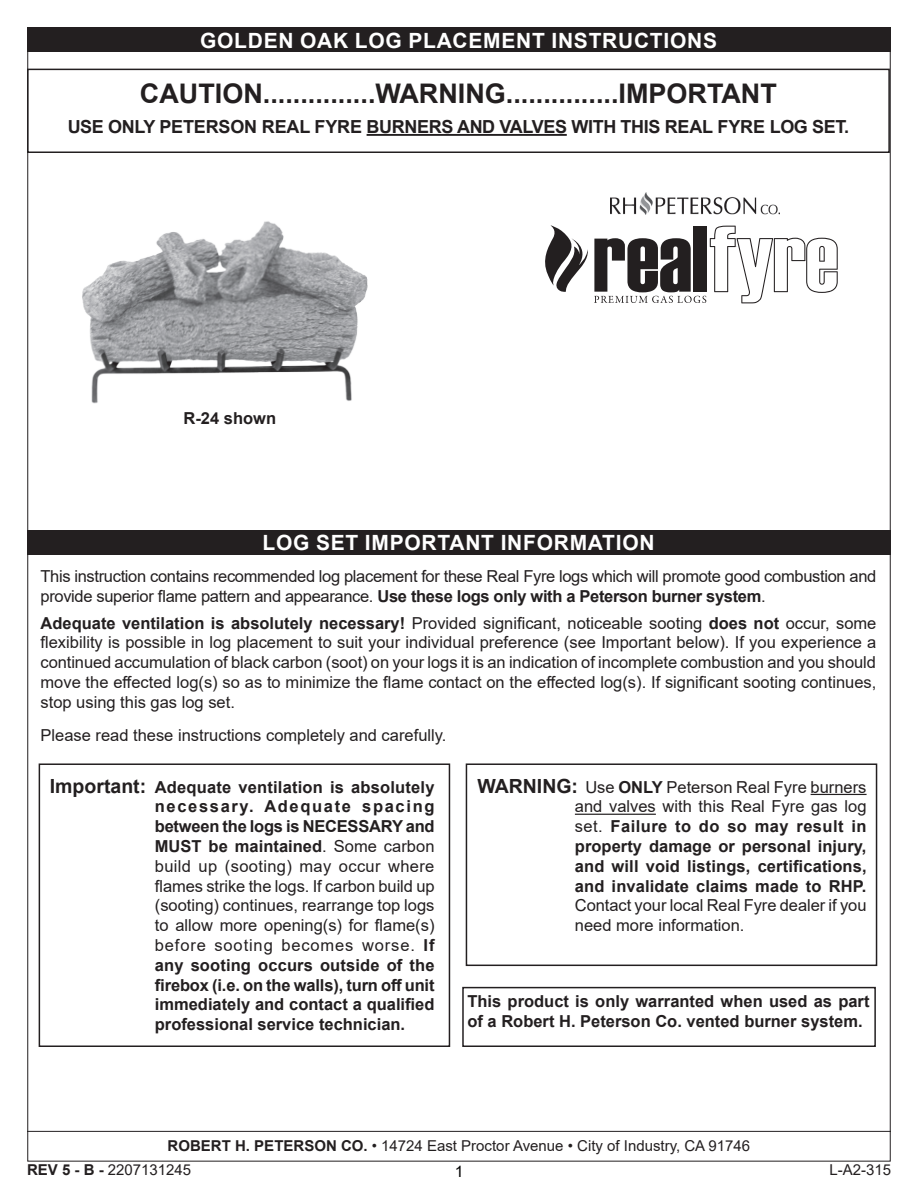
<style>
.page{position:relative;width:918px;height:1188px;background:#fff}
.page>*{position:absolute;margin:0;border:0;box-sizing:border-box;transform-origin:0 0}
.t1{font:700 27px "Arial";color:#231f20}
.t2{font:700 21px "Arial";letter-spacing:.035em;color:#fff}
.t3{font:700 18px "Arial";letter-spacing:-.02em;color:#231f20}
.t4{font:16.5px/19.8px "Arial";letter-spacing:-.005em;color:#231f20}
.t5{font:700 16.5px/19.8px "Arial";color:#231f20;text-align:justify}
.t6{font:15.75px "Arial";color:#000}
.t7{font:15px "Arial";color:#231f20}
.s1{font-weight:700}
.s2{font-size:19.5px}
.s3{font-weight:400}
</style>
<div class="page">
<div style="left:39px;top:763px;width:411px;height:284px;border:2px solid #231f20"></div>
<div style="left:466px;top:763px;width:411px;height:203px;border:2px solid #231f20"></div>
<div style="left:462px;top:987px;width:414px;height:60px;border:2px solid #231f20"></div>
<hr style="left:811px;top:794px;width:56px;height:1px;background:#231f20">
<hr style="left:575px;top:814px;width:81px;height:1px;background:#231f20">
<div style="left:27px;top:69px;width:863px;height:84px;border:2px solid #231f20"></div>
<hr style="left:367px;top:134px;width:200px;height:2px;background:#231f20">
<img style="left:611px;top:192px;width:168px;height:22px">
<svg style="left:545px;top:225px;width:293px;height:78px"></svg>
<div style="left:27px;top:530px;width:863px;height:25px;background:#231f20"></div>
<hr style="left:27px;top:1131px;width:864px;height:1px;background:#231f20">
<img style="left:82px;top:221px;width:286px;height:183px">
<div style="left:27px;top:27px;width:863px;height:25px;background:#231f20"></div>
<p class="t2" style="left:200px;top:26px;width:519px">GOLDEN OAK LOG PLACEMENT INSTRUCTIONS</p>
<h1 class="t1" style="left:140px;top:75px;width:639px">CAUTION...............WARNING...............IMPORTANT</h1>
<p class="t3" style="left:68px;top:114px;width:783px">USE ONLY PETERSON REAL FYRE BURNERS AND VALVES WITH THIS REAL FYRE LOG SET.</p>
<p class="t5" style="left:184px;top:408px;width:94px">R-24 shown</p>
<p class="t2" style="left:263px;top:527px;width:394px">LOG SET IMPORTANT INFORMATION</p>
<p class="t4" style="left:40px;top:566px;width:837px">This instruction contains recommended log placement for these Real Fyre logs which will promote good combustion and provide superior flame pattern and appearance. <span class="s1">Use these logs only with a Peterson burner system</span>.</p>
<p class="t4" style="left:40px;top:613px;width:837px;text-align:justify"><span class="s1">Adequate ventilation is absolutely necessary!</span> Provided significant, noticeable sooting <span class="s1">does not</span> occur, some flexibility is possible in log placement to suit your individual preference (see Important below). If you experience a continued accumulation of black carbon (soot) on your logs it is an indication of incomplete combustion and you should move the effected log(s) so as to minimize the flame contact on the effected log(s). If significant sooting continues, stop using this gas log set.</p>
<p class="t4" style="left:40px;top:725px;width:407px">Please read these instructions completely and carefully.</p>
<p class="t5" style="left:155px;top:777px;width:281px;text-indent:-105px"><span class="s2">Important:</span> Adequate ventilation is absolutely necessary. Adequate spacing between the logs is NECESSARY and MUST be maintained<span class="s3">. Some carbon build up (sooting) may occur where flames strike the logs. If carbon build up (sooting) continues, rearrange top logs to allow more opening(s) for flame(s) before sooting becomes worse.</span> If any sooting occurs outside of the firebox (i.e. on the walls), turn off unit immediately and contact a qualified professional service technician.</p>
<p class="t5" style="left:575px;top:777px;width:293px;text-indent:-98px"><span class="s2">WARNING:</span> <span class="s3">Use</span> ONLY <span class="s3">Peterson Real Fyre burners and valves with this Real Fyre gas log set.</span> Failure to do so may result in property damage or personal injury, and will void listings, certifications, and invalidate claims made to RHP.</p>
<p class="t4" style="left:575px;top:896px;width:293px">Contact your local Real Fyre dealer if you need more information.</p>
<p class="t5" style="left:467px;top:992px;width:404px">This product is only warranted when used as part of a Robert H. Peterson Co. vented burner system.</p>
<p class="t7" style="left:168px;top:1136px;width:584px"><span class="s1">ROBERT H. PETERSON CO.</span> • 14724 East Proctor Avenue • City of Industry, CA 91746</p>
<p class="t7" style="left:27px;top:1159px;width:166px"><span class="s1">REV 5 - B -</span> 2207131245</p>
<p class="t7" style="left:830px;top:1159px;width:63px">L-A2-315</p>
<p class="t6" style="left:455px;top:1160px;width:10px">1</p>
</div>
